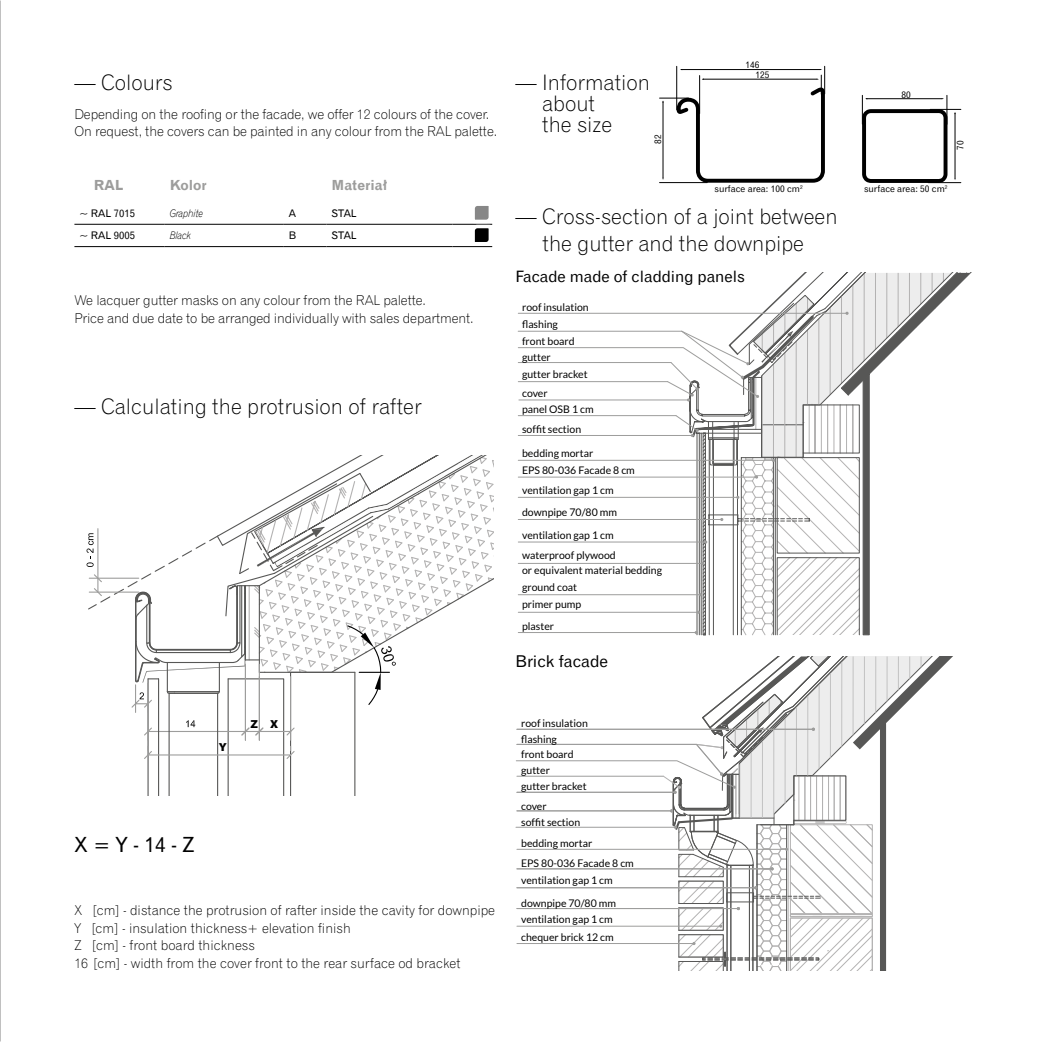
<style>
.page{position:relative;width:1042px;height:1042px;background:#fff}
.page>*{position:absolute;margin:0;border:0;box-sizing:border-box;transform-origin:0 0}
.t1{font:21px "Gothic 720 EU Normal";color:#000}
.t2{font:19.25px/21px "Gothic 720 Lt PL";color:#000}
.t3{font:16.28px "Gothic 720 EU Normal";color:#000}
.t4{font:15.75px "Gothic 720 EU Normal";color:#000}
.t5{font:14px "Gothic 720 EU Bold";color:#9d9d9c}
.t6{font:12.25px/17.5px "Gothic 720 Lt PL";letter-spacing:-.01em;color:#000}
.t7{font:900 11.72px "Myriad Pro";color:#000;scale:1.1 1}
.t8{font:10.5px/16.8px "Lato";color:#000}
.t9{font:10.5px "Gothic 720 EU Normal";color:#000}
.t10{font:10.5px "Gothic 720 Lt EU Italic";letter-spacing:-.03em;color:#000;scale:.95 1}
.t11{font:9.1px "Gothic 720 TL Roman B";color:#000}
.t12{font:6.3px "Courier";color:#000}
</style>
<div class="page">
<hr style="left:74px;top:224px;width:91px;height:1px;background:#000">
<hr style="left:165px;top:224px;width:119px;height:1px;background:#000">
<hr style="left:284px;top:224px;width:42px;height:1px;background:#000">
<hr style="left:326px;top:224px;width:126px;height:1px;background:#000">
<hr style="left:452px;top:224px;width:40px;height:1px;background:#000">
<hr style="left:74px;top:246px;width:91px;height:1px;background:#000">
<hr style="left:165px;top:246px;width:119px;height:1px;background:#000">
<hr style="left:284px;top:246px;width:42px;height:1px;background:#000">
<hr style="left:326px;top:246px;width:126px;height:1px;background:#000">
<hr style="left:452px;top:246px;width:40px;height:1px;background:#000">
<svg style="left:470px;top:206px;width:23px;height:41px"></svg>
<svg style="left:87px;top:455px;width:406px;height:340px"></svg>
<svg style="left:659px;top:65px;width:303px;height:119px"></svg>
<svg style="left:515px;top:656px;width:438px;height:314px"></svg>
<svg style="left:518px;top:273px;width:453px;height:363px"></svg>
<hr style="left:708px;top:437px;width:30px;height:1px;background:#575756">
<h2 class="t2" style="left:74px;top:72px;width:100px">— Colours</h2>
<p class="t6" style="left:74px;top:105px;width:424px">Depending on the roofing or the facade, we offer 12 colours of the cover.<br>On request, the covers can be painted in any colour from the RAL palette.</p>
<p class="t5" style="left:94px;top:177px;width:31px">RAL</p>
<p class="t5" style="left:170px;top:177px;width:39px">Kolor</p>
<p class="t5" style="left:331px;top:177px;width:57px">Materiał</p>
<p class="t9" style="left:79px;top:207px;width:57px">~ RAL 7015</p>
<p class="t10" style="left:170px;top:207px;width:37px">Graphite</p>
<p class="t9" style="left:289px;top:207px;width:9px">A</p>
<p class="t9" style="left:331px;top:207px;width:27px">STAL</p>
<p class="t9" style="left:79px;top:229px;width:57px">~ RAL 9005</p>
<p class="t10" style="left:170px;top:229px;width:24px">Black</p>
<p class="t9" style="left:289px;top:229px;width:9px">B</p>
<p class="t9" style="left:331px;top:229px;width:27px">STAL</p>
<p class="t6" style="left:74px;top:291px;width:401px">We lacquer gutter masks on any colour from the RAL palette.<br>Price and due date to be arranged individually with sales department.</p>
<h2 class="t2" style="left:74px;top:396px;width:349px">— Calculating the protrusion of rafter</h2>
<h2 class="t2" style="left:542px;top:72px;width:109px;text-indent:-27px">— Information about<br>the size</h2>
<p class="t11" style="left:652px;top:144px;width:11px;rotate:-90deg">82</p>
<p class="t11" style="left:745px;top:59px;width:16px">146</p>
<p class="t11" style="left:755px;top:69px;width:16px">125</p>
<p class="t11" style="left:901px;top:88px;width:11px">80</p>
<p class="t11" style="left:954px;top:150px;width:11px;rotate:-90deg">70</p>
<p class="t11" style="left:714px;top:183px;width:90px">surface area: 100 cm<sup>2</sup></p>
<p class="t11" style="left:864px;top:183px;width:85px">surface area: 50 cm<sup>2</sup></p>
<h2 class="t2" style="left:515px;top:203px;width:324px;line-height:26.2px;text-align:center">— Cross-section of a joint between the gutter and the downpipe</h2>
<p class="t4" style="left:515px;top:267px;width:231px">Facade made of cladding panels</p>
<p class="t8" style="left:522px;top:299px;width:68px">roof insulation flashing<br>front board</p>
<p class="t8" style="left:522px;top:348px;width:67px">gutter<br>gutter bracket</p>
<p class="t8" style="left:522px;top:384px;width:73px">cover<br>panel OSB 1 cm</p>
<p class="t8" style="left:522px;top:421px;width:61px">soffit section</p>
<p class="t8" style="left:522px;top:445px;width:114px">bedding mortar<br>EPS 80-036 Facade 8 cm</p>
<p class="t8" style="left:522px;top:479px;width:96px;line-height:22.1px">ventilation gap 1 cm downpipe 70/80 mm</p>
<p class="t8" style="left:522px;top:525px;width:95px;line-height:19.9px">ventilation gap 1 cm waterproof plywood</p>
<p class="t8" style="left:522px;top:562px;width:141px">or equivalent material bedding ground coat<br>primer pump</p>
<p class="t8" style="left:522px;top:617px;width:34px">plaster</p>
<h3 class="t3" style="left:515px;top:651px;width:94px">Brick facade</h3>
<p class="t12" style="left:573px;top:307px;width:5px">1</p>
<p class="t7" style="left:219px;top:739px;width:9px">Y</p>
<p class="t7" style="left:250px;top:716px;width:27px">Z X</p>
<h1 class="t1" style="left:74px;top:832px;width:122px">X = Y - 14 - Z</h1>
<p class="t6" style="left:74px;top:901px;width:422px">X [cm] - distance the protrusion of rafter inside the cavity for downpipe Y [cm] - insulation thickness+ elevation finish<br>Z [cm] - front board thickness<br>16 [cm] - width from the cover front to the rear surface od bracket</p>
<p class="t8" style="left:521px;top:715px;width:68px;line-height:15.8px">roof insulation flashing<br>front board gutter<br>gutter bracket</p>
<p class="t8" style="left:521px;top:798px;width:61px;line-height:15.8px">cover<br>soffit section</p>
<p class="t8" style="left:521px;top:833px;width:114px;line-height:19.9px">bedding mortar<br>EPS 80-036 Facade 8 cm</p>
<p class="t8" style="left:521px;top:869px;width:96px;line-height:22.1px">ventilation gap 1 cm downpipe 70/80 mm</p>
<p class="t8" style="left:521px;top:910px;width:94px;line-height:17.8px">ventilation gap 1 cm chequer brick 12 cm</p>
</div>
